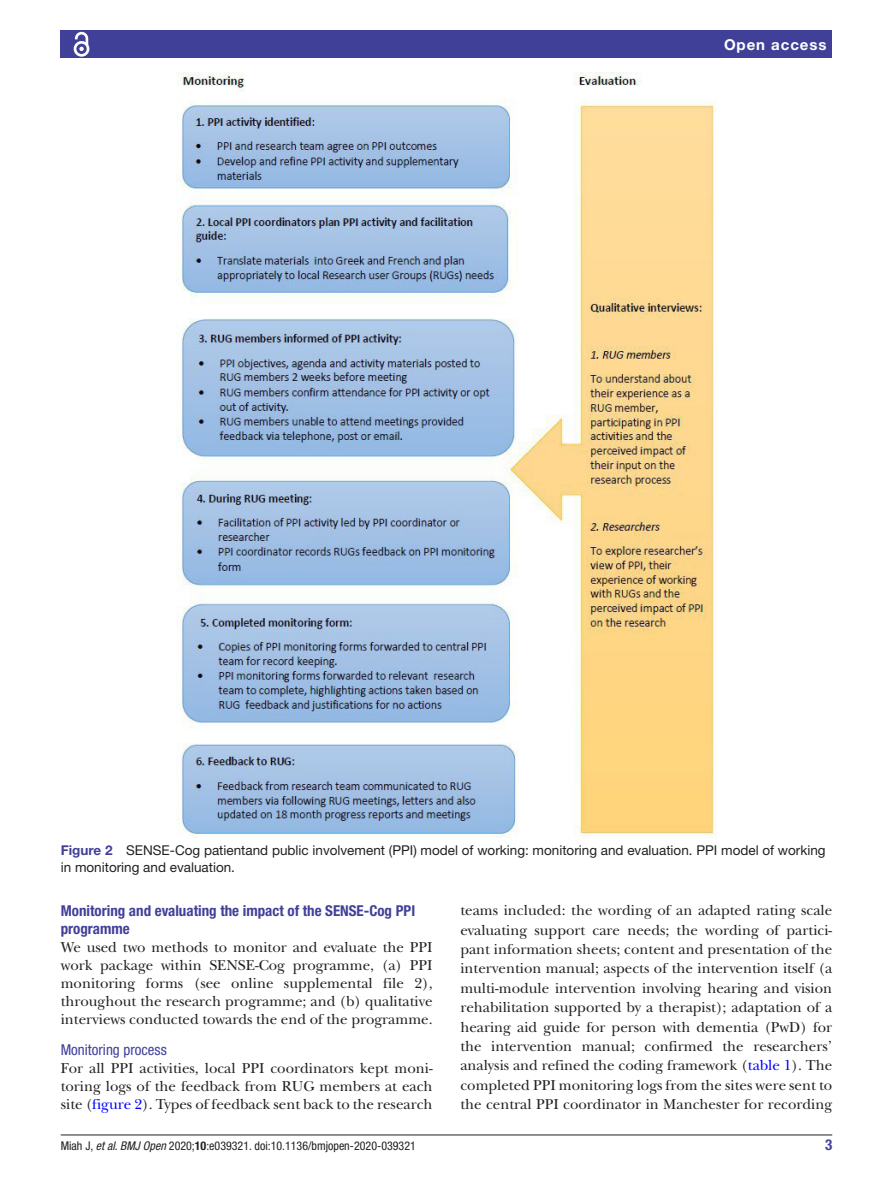
<style>
.page{position:relative;width:893px;height:1191px;background:#fff}
.page>*{position:absolute;margin:0;border:0;box-sizing:border-box;transform-origin:0 0}
.t1{font:15px/19.4px "New Baskerville";color:#231f20;text-align:justify}
.t2{font:700 condensed 15px/18px "Helvetica Neue LT Std";color:#414099}
.t3{font:condensed 15px "Helvetica Neue LT Std";color:#414099}
.t4{font:700 15px "Helvetica Neue LT Std";letter-spacing:.065em;color:#fff}
.t5{font:13.5px/16.2px "Helvetica Neue LT Std";color:#231f20}
.t6{font:condensed 12px "Helvetica Neue LT Std";color:#231f20}
.s1{font-weight:700;color:#414099}
.s2{color:#00f}
.s3{font-style:italic}
.s4{font-weight:700}
</style>
<div class="page">
<hr style="left:61px;top:1134px;width:771px;height:1px;background:#231f20">
<div style="left:61px;top:31px;width:771px;height:27px;background:#414099"></div>
<svg style="left:73px;top:31px;width:17px;height:26px"></svg>
<img style="left:176px;top:73px;width:540px;height:764px">
<p class="t4" style="left:724px;top:35px;width:104px">Open access</p>
<p class="t5" style="left:61px;top:842px;width:766px"><span class="s1">Figure 2</span> SENSE-Cog patientand public involvement (PPI) model of working: monitoring and evaluation. PPI model of working in monitoring and evaluation.</p>
<p class="t2" style="left:61px;top:901px;width:356px">Monitoring and evaluating the impact of the SENSE-Cog PPI programme</p>
<p class="t1" style="left:61px;top:938px;width:373px;line-height:18px">We used two methods to monitor and evaluate the PPI work package within SENSE-Cog programme, (a) PPI monitoring forms (see online supplemental file 2), throughout the research programme; and (b) qualitative interviews conducted towards the end of the programme.</p>
<p class="t3" style="left:61px;top:1041px;width:108px">Monitoring process</p>
<p class="t1" style="left:61px;top:1059px;width:373px;line-height:18px">For all PPI activities, local PPI coordinators kept moni&shy;toring logs of the feedback from RUG members at each site (<span class="s2">figure 2</span>). Types of feedback sent back to the research</p>
<p class="t1" style="left:460px;top:901px;width:373px">teams included: the wording of an adapted rating scale evaluating support care needs; the wording of partici&shy;pant information sheets; content and presentation of the intervention manual; aspects of the intervention itself (a multi-module intervention involving hearing and vision rehabilitation supported by a therapist); adaptation of a hearing aid guide for person with dementia (PwD) for the intervention manual; confirmed the researchers’ analysis and refined the coding framework (<span class="s2">table 1</span>). The completed PPI monitoring logs from the sites were sent to the central PPI coordinator in Manchester for recording</p>
<p class="t6" style="left:61px;top:1138px;width:357px">Miah J, <span class="s3">et al</span>. <span class="s3">BMJ Open</span> 2020;<span class="s4">10</span>:e039321. doi:10.1136/bmjopen-2020-039321</p>
<p class="t2" style="left:825px;top:1135px;width:9px">3</p>
</div>
